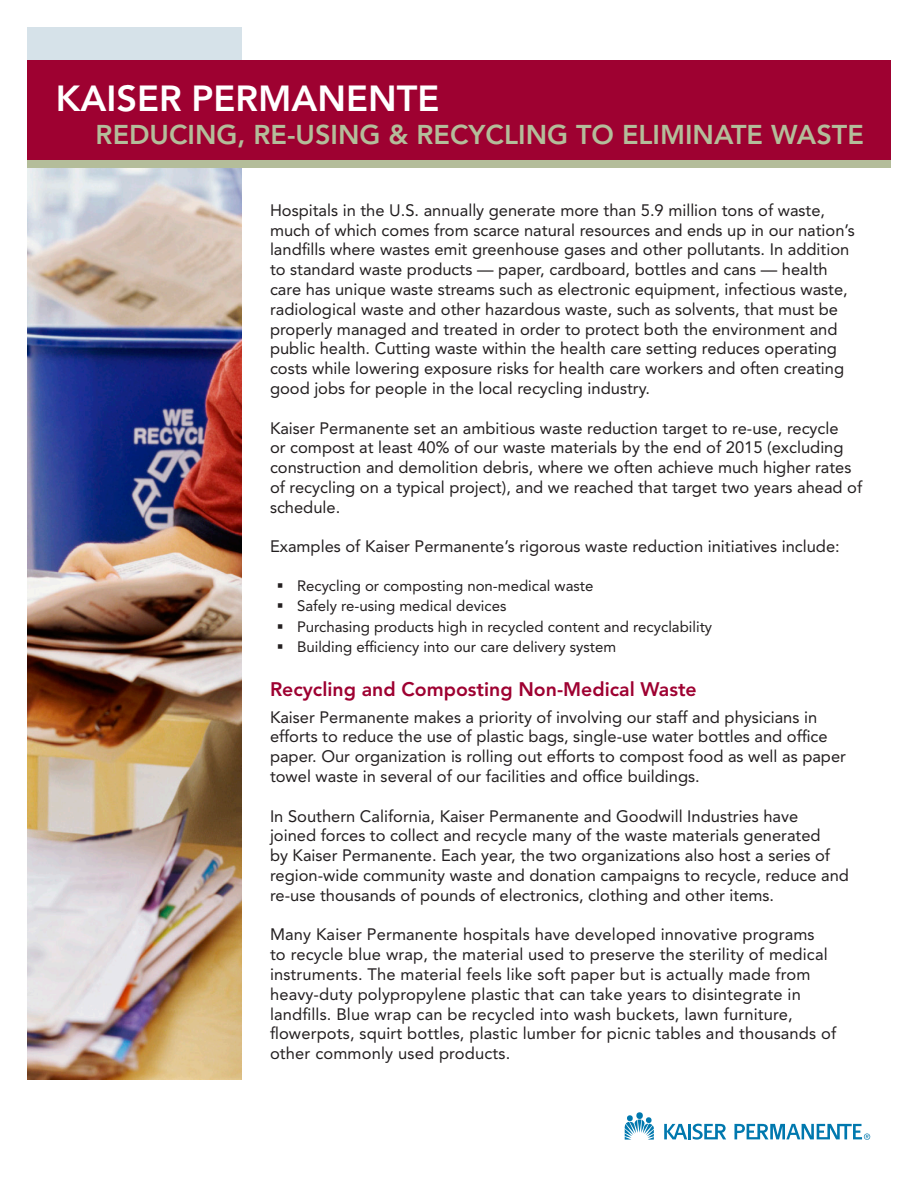
<style>
.page{position:relative;width:918px;height:1188px;background:#fff}
.page>*{position:absolute;margin:0;border:0;box-sizing:border-box;transform-origin:0 0}
.header1{font:800 36px "Avenir LT Std";color:#fff}
.header2{font:800 27px "Avenir LT Std";color:#b4bd9a}
.subhead{font:800 19.5px "Avenir LT Std";color:#9e0131}
.t1{font:16.5px/19.8px "Avenir LT Std";color:#231f20}
.t2{font:15px "Avenir LT Std";color:#231f20}
</style>
<div class="page">
<img style="left:27px;top:167px;width:214px;height:913px">
<div style="left:27px;top:27px;width:215px;height:140px;background:#d6e2e9"></div>
<svg style="left:625px;top:1115px;width:29px;height:25px"></svg>
<div style="left:636px;top:1112px;width:7px;height:7px;background:#0078ae;border-radius:50%"></div>
<hr style="left:688px;top:1124px;width:3px;height:15px;background:#0078ae">
<svg style="left:664px;top:1124px;width:23px;height:15px"></svg>
<svg style="left:693px;top:1124px;width:33px;height:16px"></svg>
<svg style="left:734px;top:1124px;width:136px;height:16px"></svg>
<div style="left:27px;top:60px;width:864px;height:107px;background:#9e0131"></div>
<div style="left:27px;top:160px;width:864px;height:7px;background:#b4bd9a"></div>
<p class="header1" style="left:56px;top:77px;width:385px">KAISER PERMANENTE</p>
<p class="header2" style="left:96px;top:118px;width:770px">REDUCING, RE-USING &amp; RECYCLING TO ELIMINATE WASTE</p>
<p class="t1" style="left:270px;top:200px;width:586px">Hospitals in the U.S. annually generate more than 5.9 million tons of waste, much of which comes from scarce natural resources and ends up in our nation’s landfills where wastes emit greenhouse gases and other pollutants. In addition to standard waste products — paper, cardboard, bottles and cans — health care has unique waste streams such as electronic equipment, infectious waste, radiological waste and other hazardous waste, such as solvents, that must be properly managed and treated in order to protect both the environment and public health. Cutting waste within the health care setting reduces operating costs while lowering exposure risks for health care workers and often creating good jobs for people in the local recycling industry.</p>
<p class="t1" style="left:270px;top:418px;width:594px">Kaiser Permanente set an ambitious waste reduction target to re-use, recycle<br>or compost at least 40% of our waste materials by the end of 2015 (excluding construction and demolition debris, where we often achieve much higher rates of recycling on a typical project), and we reached that target two years ahead of schedule.</p>
<p class="t1" style="left:270px;top:537px;width:571px">Examples of Kaiser Permanente’s rigorous waste reduction initiatives include:</p>
<p class="t2" style="left:297px;top:577px;width:298px">Recycling or composting non-medical waste</p>
<p class="t2" style="left:297px;top:597px;width:211px">Safely re-using medical devices</p>
<p class="t2" style="left:297px;top:618px;width:417px">Purchasing products high in recycled content and recyclability</p>
<p class="t2" style="left:297px;top:638px;width:321px">Building efficiency into our care delivery system</p>
<p class="subhead" style="left:270px;top:678px;width:428px">Recycling and Composting Non-Medical Waste</p>
<p class="t1" style="left:270px;top:707px;width:578px">Kaiser Permanente makes a priority of involving our staff and physicians in efforts to reduce the use of plastic bags, single-use water bottles and office paper. Our organization is rolling out efforts to compost food as well as paper towel waste in several of our facilities and office buildings.</p>
<p class="t1" style="left:270px;top:806px;width:581px">In Southern California, Kaiser Permanente and Goodwill Industries have<br>joined forces to collect and recycle many of the waste materials generated<br>by Kaiser Permanente. Each year, the two organizations also host a series of region-wide community waste and donation campaigns to recycle, reduce and re-use thousands of pounds of electronics, clothing and other items.</p>
<p class="t1" style="left:270px;top:925px;width:568px">Many Kaiser Permanente hospitals have developed innovative programs<br>to recycle blue wrap, the material used to preserve the sterility of medical instruments. The material feels like soft paper but is actually made from heavy-duty polypropylene plastic that can take years to disintegrate in landfills. Blue wrap can be recycled into wash buckets, lawn furniture, flowerpots, squirt bottles, plastic lumber for picnic tables and thousands of other commonly used products.</p>
</div>
